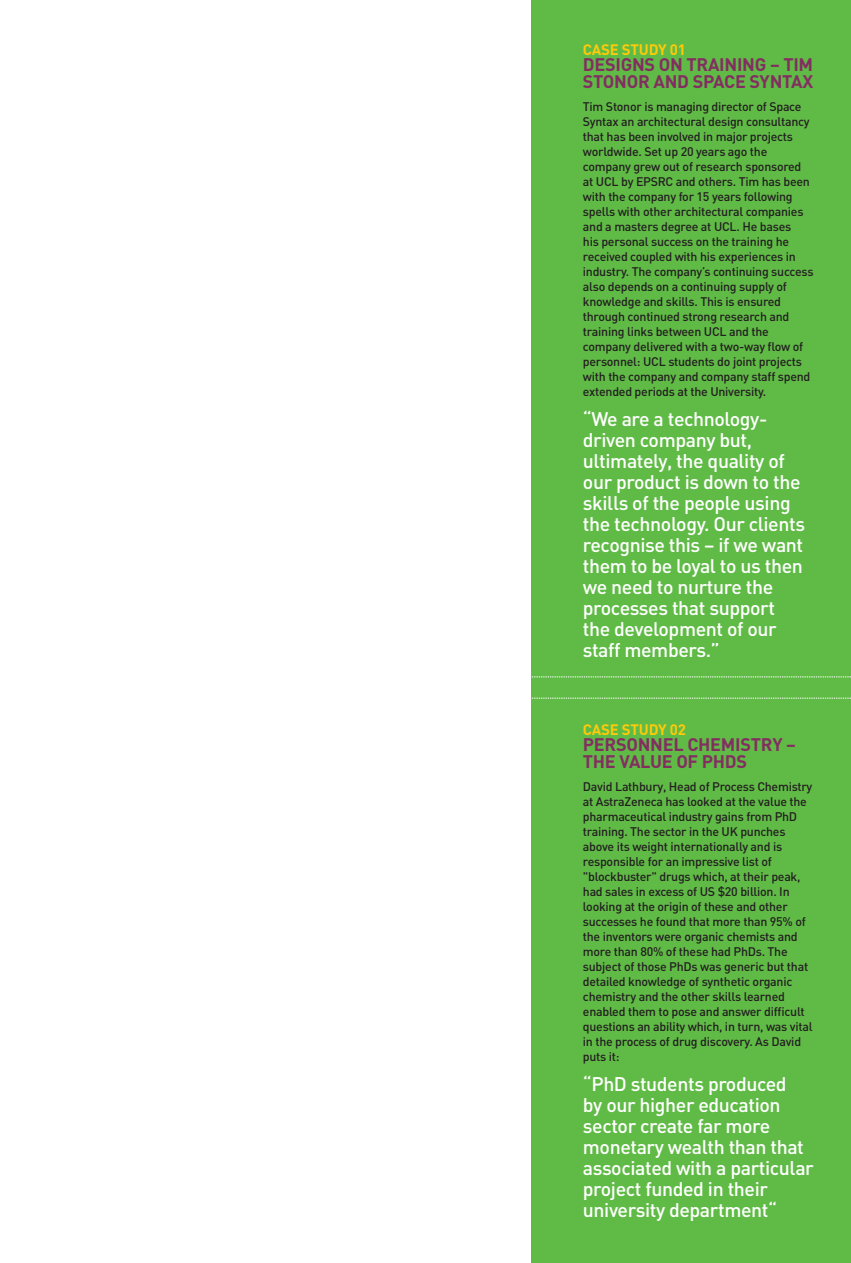
<style>
.page{position:relative;width:851px;height:1263px;background:#fff}
.page>*{position:absolute;margin:0;border:0;box-sizing:border-box;transform-origin:0 0}
.t1{font:500 19.5px/21px "DIN";letter-spacing:-.02em;color:#fff}
.t2{font:700 18px/16.5px "DIN";letter-spacing:-.015em;color:#832e61}
.t3{font:700 15px "DIN";letter-spacing:-.015em;color:#feca0a}
.t4{font:500 12.3px/15px "DIN";letter-spacing:-.02em;color:#231f20}
</style>
<div class="page">
<div style="left:531px;top:0;width:319px;height:1263px;background:#60bb46"></div>
<svg style="left:531px;top:698px;width:319px;height:1px"></svg>
<svg style="left:532px;top:677px;width:318px;height:1px"></svg>
<p class="t3" style="left:583px;top:41px;width:104px">CASE STUDY 01</p>
<h2 class="t2" style="left:583px;top:57px;width:232px">DESIGNS ON TRAINING – TIM<br>STONOR AND SPACE SYNTAX</h2>
<p class="t4" style="left:583px;top:99px;width:232px">Tim Stonor is managing director of Space Syntax an architectural design consultancy that has been involved in major projects worldwide. Set up 20 years ago the company grew out of research sponsored at UCL by EPSRC and others. Tim has been with the company for 15 years following spells with other architectural companies and a masters degree at UCL. He bases<br>his personal success on the training he received coupled with his experiences in industry. The company’s continuing success also depends on a continuing supply of knowledge and skills. This is ensured through continued strong research and training links between UCL and the company delivered with a two-way flow of personnel: UCL students do joint projects with the company and company staff spend extended periods at the University.</p>
<p class="t1" style="left:583px;top:408px;width:224px">“We are a technology&shy;driven company but, ultimately, the quality of our product is down to the skills of the people using the technology. Our clients recognise this – if we want them to be loyal to us then we need to nurture the processes that support the development of our staff members.”</p>
<p class="t3" style="left:583px;top:721px;width:104px">CASE STUDY 02</p>
<h2 class="t2" style="left:583px;top:737px;width:214px">PERSONNEL CHEMISTRY –<br>THE VALUE OF PHDS</h2>
<p class="t4" style="left:583px;top:779px;width:231px">David Lathbury, Head of Process Chemistry at AstraZeneca has looked at the value the pharmaceutical industry gains from PhD training. The sector in the UK punches above its weight internationally and is responsible for an impressive list of "blockbuster" drugs which, at their peak, had sales in excess of US $20 billion. In looking at the origin of these and other successes he found that more than 95% of the inventors were organic chemists and more than 80% of these had PhDs. The subject of those PhDs was generic but that detailed knowledge of synthetic organic chemistry and the other skills learned enabled them to pose and answer difficult questions an ability which, in turn, was vital in the process of drug discovery. As David puts it:</p>
<h1 class="t1" style="left:583px;top:1074px;width:232px">“PhD students produced<br>by our higher education sector create far more monetary wealth than that associated with a particular project funded in their university department“</h1>
</div>
